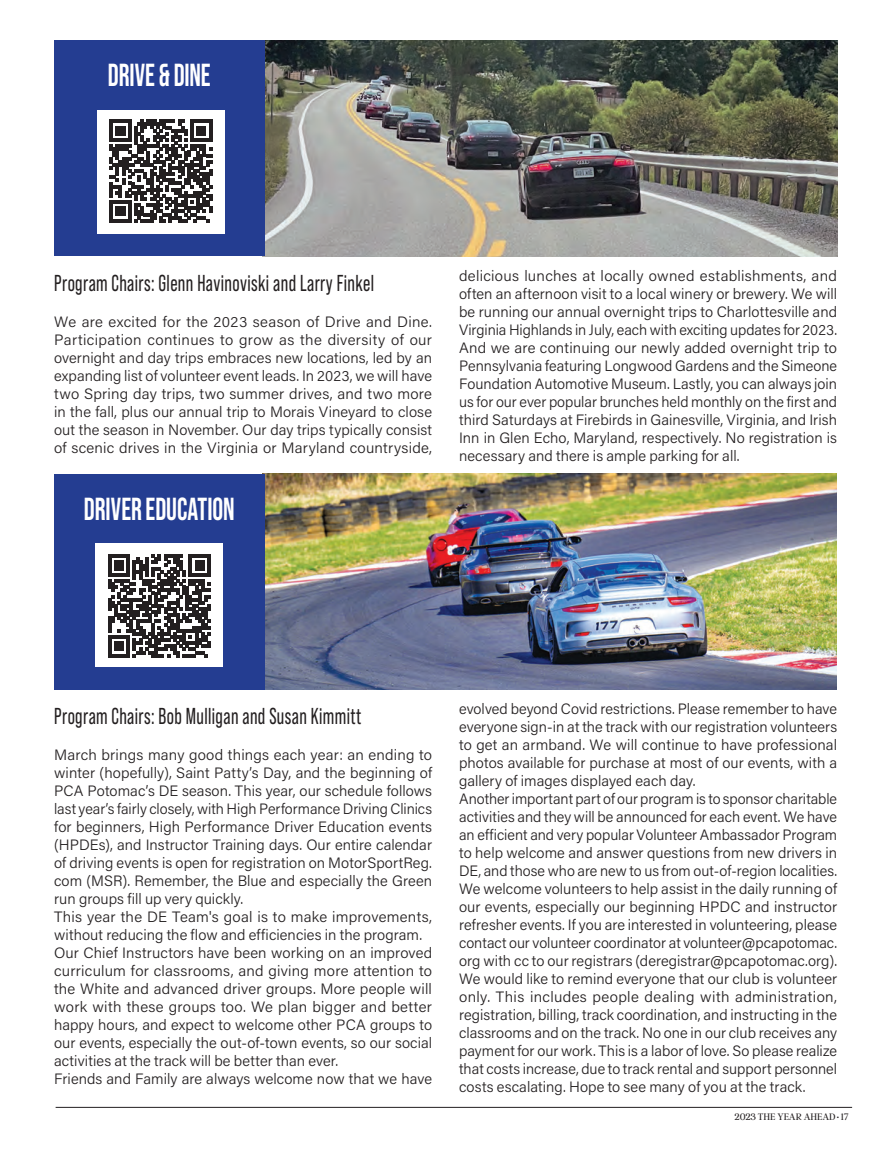
<style>
.page{position:relative;width:891px;height:1161px;background:#fff}
.page>*{position:absolute;margin:0;border:0;box-sizing:border-box;transform-origin:0 0}
.Basic_Copy{font:31.8px "Bebas Neue";letter-spacing:-.005em;color:#fff;scale:.85 1}
.Headline{font:22.95px "Bebas Neue Pro";letter-spacing:.02em;color:#231f20;scale:.85 1}
.Basic_Copy-2{font:15px/18px "Acumin Variable Concept";letter-spacing:.005em;color:#231f20;text-align:justify}
.t1{font:300 10.5px "Argent CF";letter-spacing:-.01em;color:#231f20}
</style>
<div class="page">
<hr style="left:56px;top:1107px;width:796px;height:1px;background:#231f20">
<img style="left:265px;top:40px;width:572px;height:216px">
<div style="left:54px;top:40px;width:211px;height:216px;background:#243d91"></div>
<div style="left:97px;top:110px;width:128px;height:123px;background:#fff"></div>
<svg style="left:110px;top:120px;width:102px;height:102px"></svg>
<img style="left:265px;top:474px;width:572px;height:216px">
<div style="left:54px;top:474px;width:211px;height:216px;background:#243d91"></div>
<div style="left:96px;top:543px;width:127px;height:124px;background:#fff"></div>
<svg style="left:108px;top:555px;width:103px;height:102px"></svg>
<p class="Basic_Copy" style="left:108px;top:57px;width:122px">DRIVE &amp; DINE</p>
<p class="Headline" style="left:54px;top:270px;width:378px">Program Chairs: Glenn Havinoviski and Larry Finkel</p>
<p class="Basic_Copy-2" style="left:54px;top:312px;width:380px">We are excited for the 2023 season of Drive and Dine.<br>Participation continues to grow as the diversity of our overnight and day trips embraces new locations, led by an expanding list of volunteer event leads. In 2023, we will have two Spring day trips, two summer drives, and two more in the fall, plus our annual trip to Morais Vineyard to close out the season in November. Our day trips typically consist of scenic drives in the Virginia or Maryland countryside,</p>
<p class="Basic_Copy" style="left:84px;top:491px;width:179px">DRIVER EDUCATION</p>
<p class="Basic_Copy-2" style="left:459px;top:266px;width:380px">delicious lunches at locally owned establishments, and often an afternoon visit to a local winery or brewery. We will be running our annual overnight trips to Charlottesville and Virginia Highlands in July, each with exciting updates for 2023.<br>And we are continuing our newly added overnight trip to Pennsylvania featuring Longwood Gardens and the Simeone Foundation Automotive Museum. Lastly, you can always join us for our ever popular brunches held monthly on the first and third Saturdays at Firebirds in Gainesville, Virginia, and Irish Inn in Glen Echo, Maryland, respectively. No registration is necessary and there is ample parking for all.</p>
<p class="Headline" style="left:54px;top:703px;width:363px">Program Chairs: Bob Mulligan and Susan Kimmitt</p>
<p class="Basic_Copy-2" style="left:54px;top:745px;width:380px">March brings many good things each year: an ending to winter (hopefully), Saint Patty’s Day, and the beginning of PCA Potomac’s DE season. This year, our schedule follows last year’s fairly closely, with High Performance Driving Clinics for beginners, High Performance Driver Education events (HPDEs), and Instructor Training days. Our entire calendar of driving events is open for registration on MotorSportReg. com (MSR). Remember, the Blue and especially the Green run groups fill up very quickly.</p>
<p class="Basic_Copy-2" style="left:54px;top:907px;width:379px">This year the DE Team's goal is to make improvements, without reducing the flow and efficiencies in the program.</p>
<p class="Basic_Copy-2" style="left:54px;top:943px;width:380px">Our Chief Instructors have been working on an improved curriculum for classrooms, and giving more attention to the White and advanced driver groups. More people will work with these groups too. We plan bigger and better happy hours, and expect to welcome other PCA groups to our events, especially the out-of-town events, so our social activities at the track will be better than ever.</p>
<p class="Basic_Copy-2" style="left:54px;top:1069px;width:380px">Friends and Family are always welcome now that we have</p>
<p class="Basic_Copy-2" style="left:459px;top:699px;width:380px">evolved beyond Covid restrictions. Please remember to have everyone sign-in at the track with our registration volunteers to get an armband. We will continue to have professional photos available for purchase at most of our events, with a gallery of images displayed each day.</p>
<p class="Basic_Copy-2" style="left:459px;top:789px;width:380px">Another important part of our program is to sponsor charitable activities and they will be announced for each event. We have an efficient and very popular Volunteer Ambassador Program to help welcome and answer questions from new drivers in DE, and those who are new to us from out-of-region localities.<br>We welcome volunteers to help assist in the daily running of our events, especially our beginning HPDC and instructor refresher events. If you are interested in volunteering, please contact our volunteer coordinator at volunteer@pcapotomac. org with cc to our registrars (deregistrar@pcapotomac.org).</p>
<p class="Basic_Copy-2" style="left:459px;top:969px;width:380px">We would like to remind everyone that our club is volunteer only. This includes people dealing with administration, registration, billing, track coordination, and instructing in the classrooms and on the track. No one in our club receives any payment for our work. This is a labor of love. So please realize that costs increase, due to track rental and support personnel costs escalating. Hope to see many of you at the track.</p>
<p class="t1" style="left:733px;top:1112px;width:117px">PROGRAM HIGHLIGHTS <sup>.</sup> 17</p>
<p class="t1" style="left:735px;top:1112px;width:102px">2023 THE YEAR AHEAD</p>
</div>
